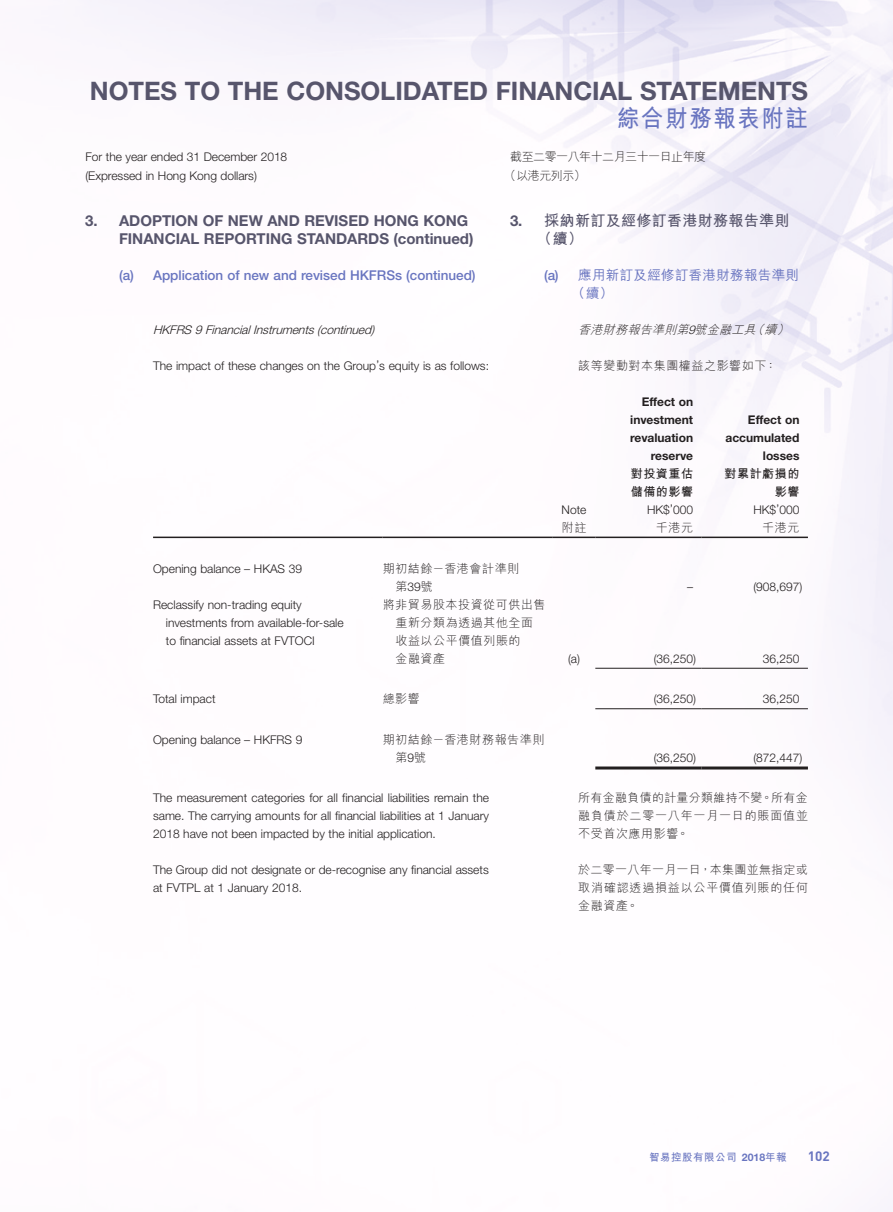
<style>
.page{position:relative;width:893px;height:1212px;background:#fff}
.page>*{position:absolute;margin:0;border:0;box-sizing:border-box;transform-origin:0 0}
.t1{font:700 25.5px "Helvetica Neue LT Std";color:#57556c}
.t2{font:700 24px "M Hei HK";letter-spacing:.08em;color:#6975c0;scale:.93 1}
.Heading_1{font:700 15px "Helvetica Neue LT Std";color:#57556c}
.C_Heading_1{font:700 15px "M Hei HK";letter-spacing:.025em;color:#57556c}
.C_Heading_1-2{font:700 15px "Helvetica Neue LT Std";color:#57556c}
.Heading_2{font:500 13.5px "Helvetica Neue LT Std";color:#6975c0}
.C_Heading_2{font:500 13.5px "M Hei HK";letter-spacing:.025em;color:#6975c0}
.t3{font:700 13.5px "DIN";color:#6975c0}
.C_Heading_2-2{font:500 13.5px "Helvetica Neue LT Std";color:#6975c0}
.Body_Text{font:300 12px/18px "Helvetica Neue LT Std";color:#231f20}
.C_Body_Text{font:300 12px/18px "M Hei HK";letter-spacing:.05em;color:#231f20;text-align:justify}
.Body_Text-2{font:300 12px/18px "M Hei HK";letter-spacing:.05em;color:#231f20}
.Body_Text-3{font:700 12px "Helvetica Neue LT Std";color:#231f20}
.Heading_3{font:italic 300 12px "Helvetica Neue LT Std";color:#231f20}
.C_Body_Text-2{font:300 12px/18.5px "M Hei HK";letter-spacing:-.04em;color:#231f20}
.Body_Text-4{font:700 12px "M Hei HK";letter-spacing:.05em;color:#231f20}
.C_Heading_3{font:italic 300 12px "M Hei HK";color:#231f20}
.C_Heading_3-2{font:italic 300 12px "Helvetica Neue LT Std";color:#231f20}
.t4{font:700 10.5px "M Hei HK";letter-spacing:.05em;color:#6975c0}
.t5{font:700 10.5px "Helvetica Neue LT Std";color:#6975c0}
.s1{font-family:"Helvetica Neue LT Std"}
.s2{font-family:"M Hei HK"}
</style>
<div class="page">
<hr style="left:153px;top:537px;width:230px;height:1px;background:#231f20">
<hr style="left:383px;top:537px;width:170px;height:1px;background:#231f20">
<hr style="left:553px;top:537px;width:42px;height:1px;background:#231f20">
<hr style="left:595px;top:537px;width:107px;height:1px;background:#231f20">
<hr style="left:702px;top:537px;width:106px;height:1px;background:#231f20">
<hr style="left:595px;top:668px;width:107px;height:1px;background:#231f20">
<hr style="left:702px;top:668px;width:106px;height:1px;background:#231f20">
<hr style="left:595px;top:708px;width:107px;height:1px;background:#231f20">
<hr style="left:702px;top:708px;width:106px;height:1px;background:#231f20">
<hr style="left:595px;top:766px;width:107px;height:3px;background:#231f20">
<hr style="left:702px;top:766px;width:106px;height:3px;background:#231f20">
<h1 class="t1" style="left:90px;top:75px;width:720px">NOTES TO THE CONSOLIDATED FINANCIAL STATEMENTS</h1>
<h2 class="t2" style="left:617px;top:101px;width:207px">綜合財務報表附註</h2>
<p class="Body_Text" style="left:85px;top:148px;width:203px;line-height:18.5px">For the year ended 31 December 2018 (Expressed in Hong Kong dollars(</p>
<p class="C_Body_Text-2" style="left:504px;top:148px;width:203px;text-indent:6px">截至二零一八年十二月三十一日止年度（以港元列示(</p>
<p class="Heading_1" style="left:85px;top:211px;width:14px">3.</p>
<p class="Heading_1" style="left:119px;top:211px;width:351px">ADOPTION OF NEW AND REVISED HONG KONG</p>
<p class="C_Heading_1-2" style="left:510px;top:211px;width:14px">3.</p>
<p class="C_Heading_1" style="left:544px;top:210px;width:247px">採納新訂及經修訂香港財務報告準則</p>
<p class="Heading_1" style="left:119px;top:229px;width:356px">FINANCIAL REPORTING STANDARDS (continued(</p>
<p class="Heading_2" style="left:153px;top:267px;width:324px">Application of new and revised HKFRSs (continued(</p>
<p class="Heading_2" style="left:119px;top:267px;width:16px">a( )</p>
<p class="C_Heading_1" style="left:537px;top:228px;width:48px">（續(</p>
<p class="C_Heading_2-2" style="left:544px;top:267px;width:16px">a( )</p>
<p class="C_Heading_2" style="left:578px;top:265px;width:222px">應用新訂及經修訂香港財務報告準則</p>
<p class="C_Heading_2" style="left:572px;top:283px;width:43px">（續(</p>
<p class="Heading_3" style="left:317px;top:322px;width:8px">(</p>
<p class="Body_Text" style="left:153px;top:356px;width:337px">The impact of these changes on the Group s’ equity is as follows:</p>
<p class="Heading_3" style="left:153px;top:322px;width:223px">HKFRS 9 Financial Instruments continued</p>
<p class="Heading_3" style="left:371px;top:322px;width:4px">(</p>
<p class="C_Heading_3" style="left:765px;top:323px;width:17px">續</p>
<p class="C_Heading_3" style="left:752px;top:323px;width:17px">（</p>
<p class="C_Heading_3" style="left:777px;top:323px;width:17px">(</p>
<p class="C_Heading_3" style="left:578px;top:323px;width:182px">香港財務報告準則第號金融工具</p>
<p class="C_Heading_3-2" style="left:688px;top:322px;width:12px">9</p>
<p class="C_Body_Text" style="left:578px;top:356px;width:200px">該等變動對本集團權益之影響如下：</p>
<p class="Body_Text-3" style="left:642px;top:394px;width:53px">Effect on</p>
<p class="Body_Text-3" style="left:630px;top:412px;width:64px">investment</p>
<p class="Body_Text-3" style="left:630px;top:430px;width:65px">revaluation</p>
<p class="Body_Text-3" style="left:651px;top:448px;width:44px">reserve</p>
<p class="Body_Text-3" style="left:748px;top:412px;width:53px">Effect on</p>
<p class="Body_Text-3" style="left:725px;top:430px;width:75px">accumulated</p>
<p class="Body_Text-3" style="left:763px;top:448px;width:38px">losses</p>
<p class="Body_Text" style="left:562px;top:500px;width:26px">Note</p>
<p class="Body_Text-4" style="left:631px;top:465px;width:64px">對投資重估</p>
<p class="Body_Text-4" style="left:631px;top:483px;width:64px">儲備的影響</p>
<p class="Body_Text" style="left:647px;top:500px;width:48px">HK ’$ 000</p>
<p class="Body_Text-4" style="left:725px;top:465px;width:76px">對累計虧損的</p>
<p class="Body_Text-4" style="left:775px;top:483px;width:26px">影響</p>
<p class="Body_Text" style="left:753px;top:500px;width:48px">HK ‘$ 000</p>
<p class="Body_Text-2" style="left:562px;top:518px;width:26px">附註</p>
<p class="Body_Text-2" style="left:656px;top:518px;width:39px">千港元</p>
<p class="Body_Text-2" style="left:762px;top:518px;width:39px">千港元</p>
<p class="Body_Text" style="left:153px;top:559px;width:151px">Opening balance – HKAS 39</p>
<p class="Body_Text-2" style="left:383px;top:559px;width:138px">期初結餘－香港會計準則</p>
<p class="Body_Text-2" style="left:395px;top:577px;width:39px">第<span class="s1">39</span>號</p>
<p class="Body_Text" style="left:687px;top:577px;width:7px">–</p>
<p class="Body_Text" style="left:753px;top:577px;width:50px">)908,697(</p>
<p class="Body_Text" style="left:166px;top:595px;width:179px;text-indent:-13px">Reclassify non-trading equity investments from available-for-sale to financial assets at FVTOCI</p>
<p class="Body_Text-2" style="left:395px;top:595px;width:152px;text-indent:-13px">將非貿易股本投資從可供出售重新分類為透過其他全面收益以公平價值列賬的</p>
<p class="Body_Text" style="left:153px;top:689px;width:64px">Total impact</p>
<p class="Body_Text" style="left:153px;top:730px;width:151px">Opening balance – HKFRS 9</p>
<p class="Body_Text-2" style="left:395px;top:649px;width:51px">金融資產</p>
<p class="Body_Text-2" style="left:383px;top:689px;width:39px">總影響</p>
<p class="Body_Text-2" style="left:383px;top:730px;width:163px">期初結餘－香港財務報告準則</p>
<p class="Body_Text-2" style="left:395px;top:748px;width:32px">第號<span class="s1">9</span></p>
<p class="Body_Text" style="left:153px;top:789px;width:338px;text-align:justify">The measurement categories for all financial liabilities remain the same. The carrying amounts for all financial liabilities at 1 January 2018 have not been impacted by the initial application.</p>
<p class="Body_Text" style="left:153px;top:861px;width:337px">The Group did not designate or de-recognise any financial assets at FVTPL at 1 January 2018.</p>
<p class="Body_Text" style="left:568px;top:649px;width:13px">(a(</p>
<p class="Body_Text" style="left:654px;top:649px;width:44px">)36,250(</p>
<p class="Body_Text" style="left:763px;top:649px;width:38px">36,250</p>
<p class="Body_Text" style="left:654px;top:689px;width:44px">)36,250(</p>
<p class="Body_Text" style="left:763px;top:689px;width:38px">36,250</p>
<p class="Body_Text" style="left:654px;top:748px;width:44px">)36,250(</p>
<p class="Body_Text" style="left:753px;top:748px;width:50px">)872,447(</p>
<p class="C_Body_Text" style="left:578px;top:789px;width:231px">所有金融負債的計量分類維持不變。所有金融負債於二零一八年一月一日的賬面值並不受首次應用影響。</p>
<p class="C_Body_Text" style="left:578px;top:861px;width:231px">於二零一八年一月一日，本集團並無指定或取消確認透過損益以公平價值列賬的任何金融資產。</p>
<p class="t4" style="left:649px;top:1149px;width:89px">智易控股有限公司</p>
<p class="t5" style="left:742px;top:1150px;width:46px">2018<span class="s2">年報</span></p>
<p class="t3" style="left:808px;top:1147px;width:23px">102</p>
</div>
